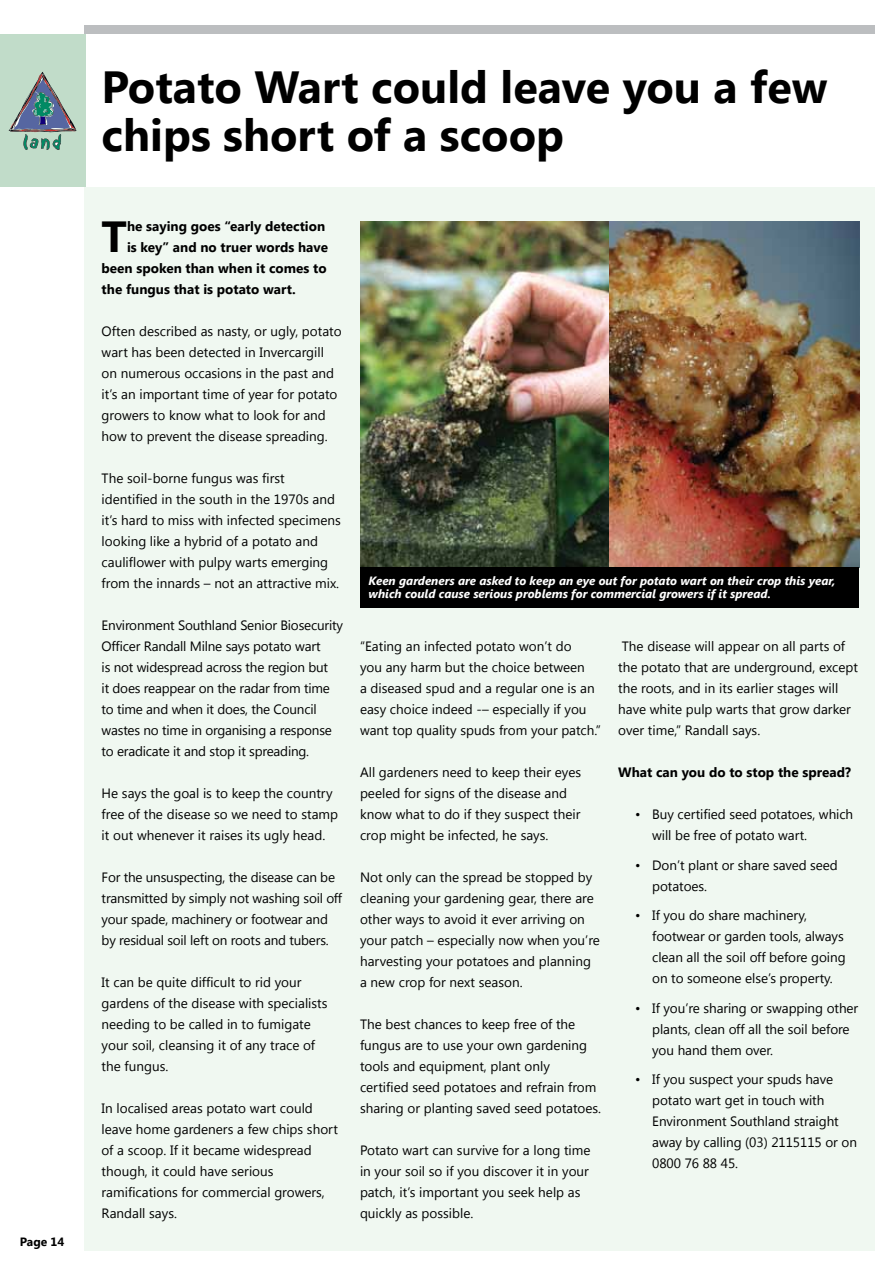
<style>
.page{position:relative;width:893px;height:1263px;background:#fff}
.page>*{position:absolute;margin:0;border:0;box-sizing:border-box;transform-origin:0 0}
.t1{font:700 45px/48px "Segoe UI";color:#000}
.t2{font:700 43.5px "Segoe UI";color:#000}
.t3{font:13.5px/21px "Segoe UI";color:#000}
.t4{font:700 13.5px "Segoe UI";color:#000}
.t5{font:italic 700 12px/13.5px "Segoe UI";color:#fff}
.t6{font:700 12px "Segoe UI";color:#000}
</style>
<div class="page">
<div style="left:85px;top:187px;width:790px;height:1063px;background:#f0f8f1"></div>
<div style="left:85px;top:26px;width:790px;height:8px;background:#bcbec0"></div>
<div style="left:0;top:35px;width:85px;height:152px;background:#c1dcc9"></div>
<svg style="left:9px;top:72px;width:67px;height:78px"></svg>
<img style="left:360px;top:222px;width:499px;height:346px">
<div style="left:360px;top:568px;width:499px;height:40px;background:#000"></div>
<p class="t6" style="left:20px;top:1233px;width:46px">Page 14</p>
<h1 class="t1" style="left:102px;top:61px;width:727px">Potato Wart could leave you a few chips short of a scoop</h1>
<h2 class="t2" style="left:102px;top:205px;width:27px">T</h2>
<p class="t4" style="left:127px;top:217px;width:200px">he saying goes “early detection</p>
<p class="t4" style="left:127px;top:238px;width:202px">is key” and no truer words have</p>
<p class="t4" style="left:102px;top:259px;width:226px">been spoken than when it comes to</p>
<p class="t4" style="left:102px;top:280px;width:196px">the fungus that is potato wart.</p>
<p class="t3" style="left:102px;top:320px;width:241px">Often described as nasty, or ugly, potato wart has been detected in Invercargill on numerous occasions in the past and it’s an important time of year for potato growers to know what to look for and how to prevent the disease spreading.</p>
<p class="t3" style="left:102px;top:467px;width:241px">The soil-borne fungus was first identified in the south in the 1970s and it’s hard to miss with infected specimens looking like a hybrid of a potato and cauliflower with pulpy warts emerging from the innards – not an attractive mix.</p>
<p class="t3" style="left:102px;top:614px;width:243px">Environment Southland Senior Biosecurity Officer Randall Milne says potato wart<br>is not widespread across the region but<br>it does reappear on the radar from time to time and when it does, the Council wastes no time in organising a response to eradicate it and stop it spreading.</p>
<p class="t3" style="left:102px;top:782px;width:238px">He says the goal is to keep the country free of the disease so we need to stamp it out whenever it raises its ugly head.</p>
<p class="t3" style="left:102px;top:866px;width:242px">For the unsuspecting, the disease can be transmitted by simply not washing soil off your spade, machinery or footwear and by residual soil left on roots and tubers.</p>
<p class="t3" style="left:102px;top:971px;width:227px">It can be quite difficult to rid your gardens of the disease with specialists needing to be called in to fumigate your soil, cleansing it of any trace of the fungus.</p>
<p class="t3" style="left:102px;top:1097px;width:238px">In localised areas potato wart could leave home gardeners a few chips short of a scoop. If it became widespread though, it could have serious ramifications for commercial growers,<br>Randall says.</p>
<p class="t5" style="left:369px;top:573px;width:468px">Keen gardeners are asked to keep an eye out for potato wart on their crop this year, which could cause serious problems for commercial growers if it spread.</p>
<p class="t3" style="left:360px;top:635px;width:243px">“Eating an infected potato won’t do<br>you any harm but the choice between<br>a diseased spud and a regular one is an easy choice indeed -– especially if you want top quality spuds from your patch.”</p>
<p class="t3" style="left:360px;top:761px;width:223px">All gardeners need to keep their eyes peeled for signs of the disease and know what to do if they suspect their crop might be infected, he says.</p>
<p class="t3" style="left:360px;top:866px;width:241px">Not only can the spread be stopped by cleaning your gardening gear, there are other ways to avoid it ever arriving on your patch – especially now when you’re harvesting your potatoes and planning a new crop for next season.</p>
<p class="t3" style="left:360px;top:1013px;width:243px">The best chances to keep free of the fungus are to use your own gardening tools and equipment, plant only certified seed potatoes and refrain from sharing or planting saved seed potatoes.</p>
<p class="t3" style="left:360px;top:1139px;width:232px">Potato wart can survive for a long time in your soil so if you discover it in your patch, it’s important you seek help as quickly as possible.</p>
<p class="t3" style="left:618px;top:635px;width:241px">The disease will appear on all parts of the potato that are underground, except the roots, and in its earlier stages will have white pulp warts that grow darker over time,” Randall says.</p>
<p class="t4" style="left:618px;top:763px;width:234px">What can you do to stop the spread?</p>
<p class="t3" style="left:652px;top:803px;width:203px;text-indent:-17px">• Buy certified seed potatoes, which will be free of potato wart.</p>
<p class="t3" style="left:652px;top:854px;width:187px;text-indent:-17px">• Don’t plant or share saved seed potatoes.</p>
<p class="t3" style="left:652px;top:904px;width:195px;text-indent:-17px">• If you do share machinery, footwear or garden tools, always clean all the soil off before going on to someone else’s property.</p>
<p class="t3" style="left:652px;top:997px;width:208px;text-indent:-17px">• If you’re sharing or swapping other plants, clean off all the soil before you hand them over.</p>
<p class="t3" style="left:652px;top:1068px;width:206px;text-indent:-17px">• If you suspect your spuds have potato wart get in touch with<br>Environment Southland straight away by calling (03) 2115115 or on<br>0800 76 88 45.</p>
</div>
